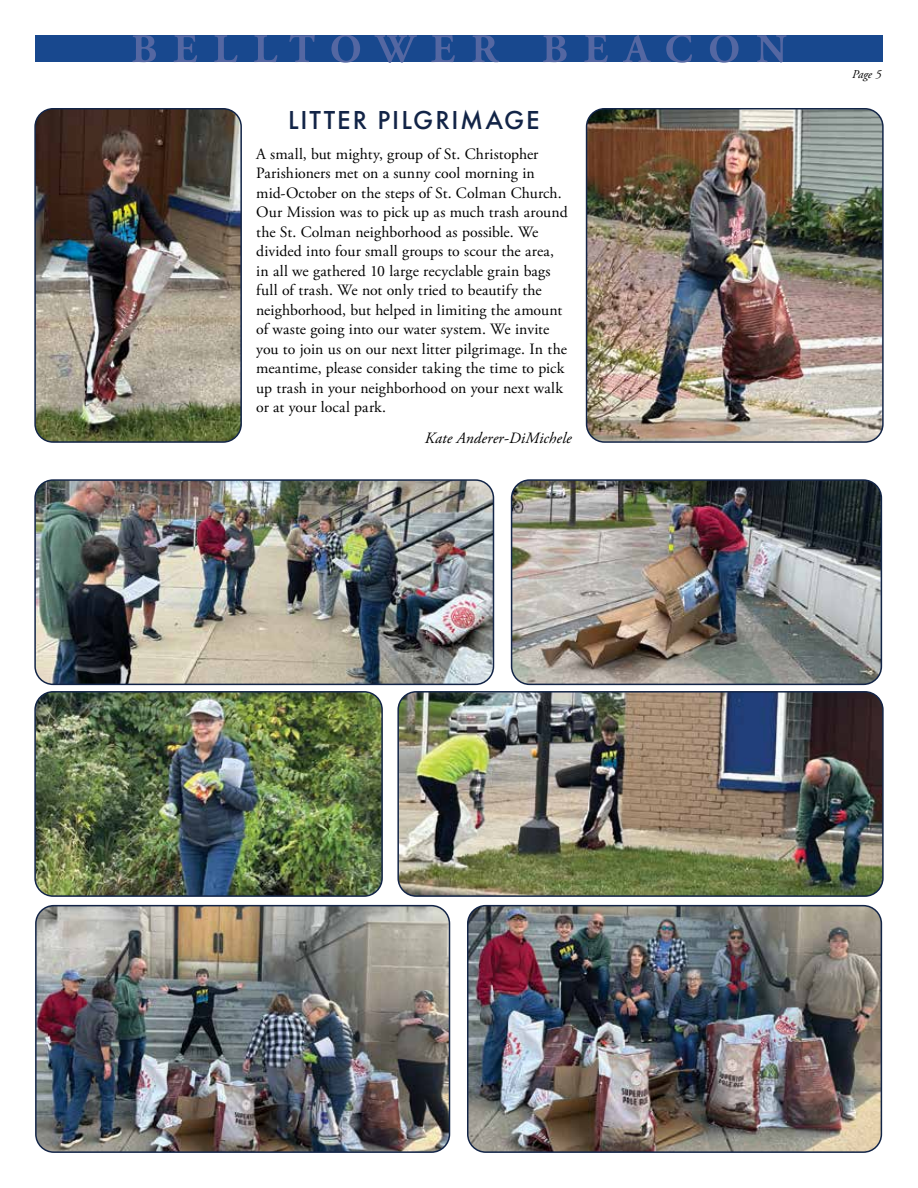
<style>
.page{position:relative;width:918px;height:1188px;background:#fff}
.page>*{position:absolute;margin:0;border:0;box-sizing:border-box;transform-origin:0 0}
.t1{font:500 27px "Futura PT";letter-spacing:.07em;color:#122447}
.t2{font:15.75px/19.5px "Adobe Garamond Pro";letter-spacing:.005em;color:#000}
.t3{font:italic 15.75px "Adobe Garamond Pro";letter-spacing:.01em;color:#000}
.t4{font:italic 12px "Adobe Garamond Pro";color:#000}
</style>
<div class="page">
<div style="left:35px;top:35px;width:848px;height:27px;background:#18488e"></div>
<svg style="left:132px;top:35px;width:655px;height:27px"></svg>
<img style="left:37px;top:109px;width:204px;height:331px">
<div style="left:34px;top:108px;width:208px;height:335px;border:2px solid #122447;border-radius:18px"></div>
<img style="left:587px;top:109px;width:294px;height:331px">
<div style="left:586px;top:108px;width:298px;height:335px;border:2px solid #122447;border-radius:18px"></div>
<img style="left:37px;top:482px;width:456px;height:202px">
<div style="left:34px;top:479px;width:460px;height:206px;border:2px solid #122447;border-radius:18px"></div>
<img style="left:512px;top:482px;width:369px;height:202px">
<div style="left:511px;top:479px;width:371px;height:206px;border:2px solid #122447;border-radius:18px"></div>
<img style="left:37px;top:694px;width:343px;height:200px">
<div style="left:34px;top:691px;width:349px;height:206px;border:2px solid #122447;border-radius:18px"></div>
<img style="left:400px;top:694px;width:481px;height:200px">
<div style="left:397px;top:691px;width:487px;height:206px;border:2px solid #122447;border-radius:18px"></div>
<img style="left:36px;top:906px;width:414px;height:246px">
<div style="left:35px;top:905px;width:415px;height:248px;border:2px solid #122447;border-radius:18px"></div>
<img style="left:468px;top:906px;width:413px;height:246px">
<div style="left:467px;top:905px;width:415px;height:248px;border:2px solid #122447;border-radius:18px"></div>
<h1 class="t1" style="left:288px;top:103px;width:253px">LITTER PILGRIMAGE</h1>
<p class="t2" style="left:256px;top:145px;width:313px">A small, but mighty, group of St. Christopher Parishioners met on a sunny cool morning in mid-October on the steps of St. Colman Church.<br>Our Mission was to pick up as much trash around the St. Colman neighborhood as possible. We divided into four small groups to scour the area, in all we gathered 10 large recyclable grain bags full of trash. We not only tried to beautify the neighborhood, but helped in limiting the amount of waste going into our water system. We invite you to join us on our next litter pilgrimage. In the meantime, please consider taking the time to pick up trash in your neighborhood on your next walk or at your local park.</p>
<p class="t3" style="left:425px;top:428px;width:148px">Kate Anderer-DiMichele</p>
<p class="t4" style="left:852px;top:67px;width:31px">Page 5</p>
</div>
